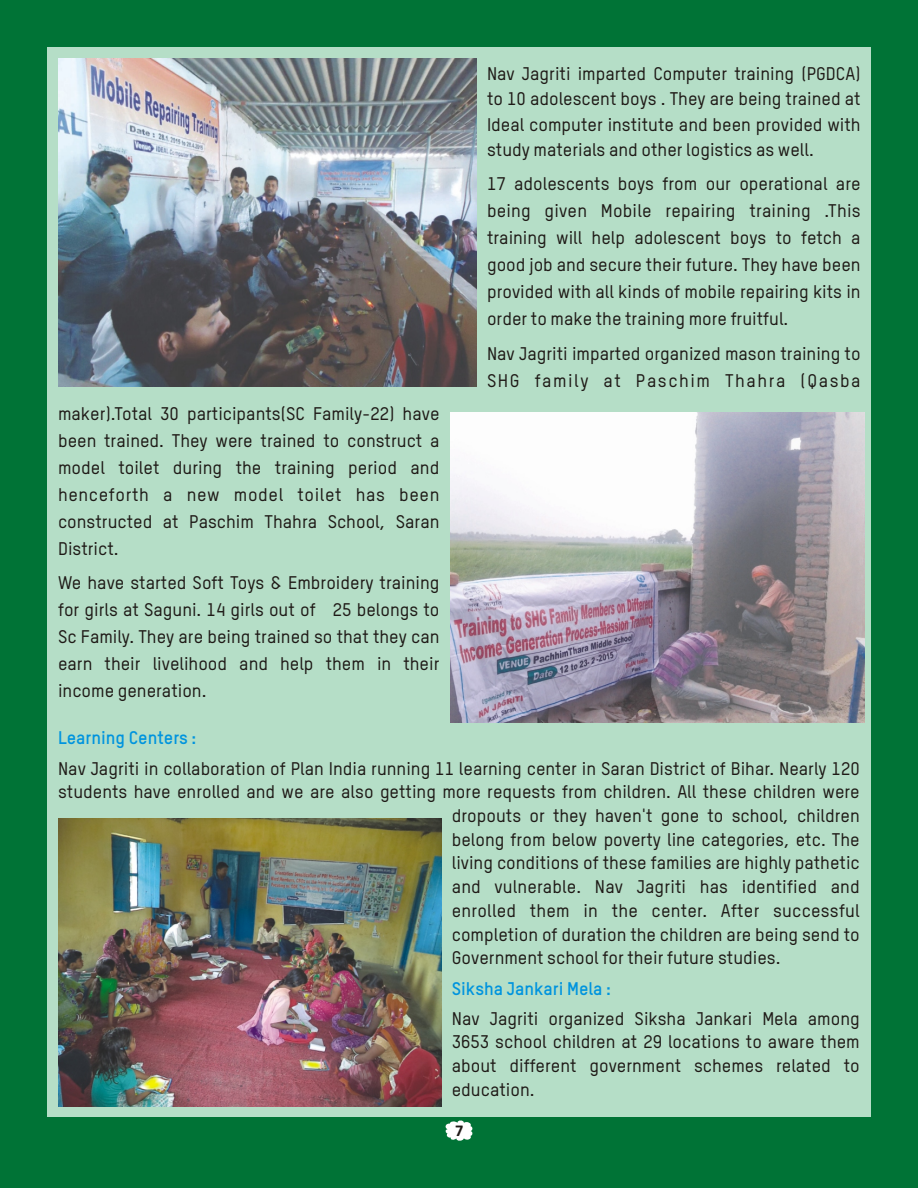
<style>
.page{position:relative;width:918px;height:1188px;background:#007336}
.page>*{position:absolute;margin:0;border:0;box-sizing:border-box;transform-origin:0 0}
.t1{font:18px/27px "Oxfam TSTARPRO Medium";color:#1f1a17;text-align:justify}
.t2{font:700 18px "Oxfam TSTARPRO";color:#0094de}
.t3{font:700 16.5px "Calibri";color:#1f1a17}
</style>
<div class="page">
<div style="left:47px;top:47px;width:824px;height:1070px;background:#b5dec7"></div>
<svg style="left:445px;top:1120px;width:28px;height:21px"></svg>
<img style="left:58px;top:58px;width:418px;height:328px">
<img style="left:450px;top:412px;width:414px;height:311px">
<img style="left:58px;top:819px;width:383px;height:287px">
<p class="t1" style="left:58px;top:402px;width:383px">maker).Total 30 participants(SC Family-22) have been trained. They were trained to construct a model toilet during the training period and henceforth a new model toilet has been constructed at Paschim Thahra School, Saran District.</p>
<p class="t1" style="left:58px;top:571px;width:383px">We have started Soft Toys &amp; Embroidery training for girls at Saguni. 14 girls out of 25 belongs to Sc Family. They are being trained so that they can earn their livelihood and help them in their income generation.</p>
<p class="t2" style="left:58px;top:730px;width:140px">Learning Centers :</p>
<p class="t1" style="left:487px;top:62px;width:375px;line-height:25.5px">Nav Jagriti imparted Computer training (PGDCA) to 10 adolescent boys . They are being trained at Ideal computer institute and been provided with study materials and other logistics as well.</p>
<p class="t1" style="left:487px;top:172px;width:375px">17 adolescents boys from our operational are being given Mobile repairing training .This training will help adolescent boys to fetch a good job and secure their future. They have been provided with all kinds of mobile repairing kits in order to make the training more fruitful.</p>
<p class="t1" style="left:487px;top:341px;width:375px">Nav Jagriti imparted organized mason training to<br>SHG family at Paschim Thahra (Qasba</p>
<p class="t1" style="left:58px;top:756px;width:803px">Nav Jagriti in collaboration of Plan India running 11 learning center in Saran District of Bihar. Nearly 120</p>
<p class="t1" style="left:58px;top:780px;width:803px">students have enrolled and we are also getting more requests from children. All these children were</p>
<p class="t1" style="left:452px;top:804px;width:409px">dropouts or they haven't gone to school, children</p>
<p class="t1" style="left:452px;top:827px;width:409px">belong from below poverty line categories, etc. The</p>
<p class="t1" style="left:452px;top:851px;width:409px">living conditions of these families are highly pathetic</p>
<p class="t1" style="left:452px;top:875px;width:410px">and vulnerable. Nav Jagriti has identified and</p>
<p class="t1" style="left:452px;top:898px;width:410px">enrolled them in the center. After successful</p>
<p class="t1" style="left:452px;top:922px;width:410px">completion of duration the children are being send to</p>
<p class="t1" style="left:452px;top:946px;width:330px">Government school for their future studies.</p>
<p class="t2" style="left:452px;top:981px;width:161px">Siksha Jankari Mela :</p>
<p class="t1" style="left:452px;top:1008px;width:409px;line-height:23.7px">Nav Jagriti organized Siksha Jankari Mela among 3653 school children at 29 locations to aware them about different government schemes related to education.</p>
<p class="t3" style="left:455px;top:1123px;width:10px">7</p>
</div>
